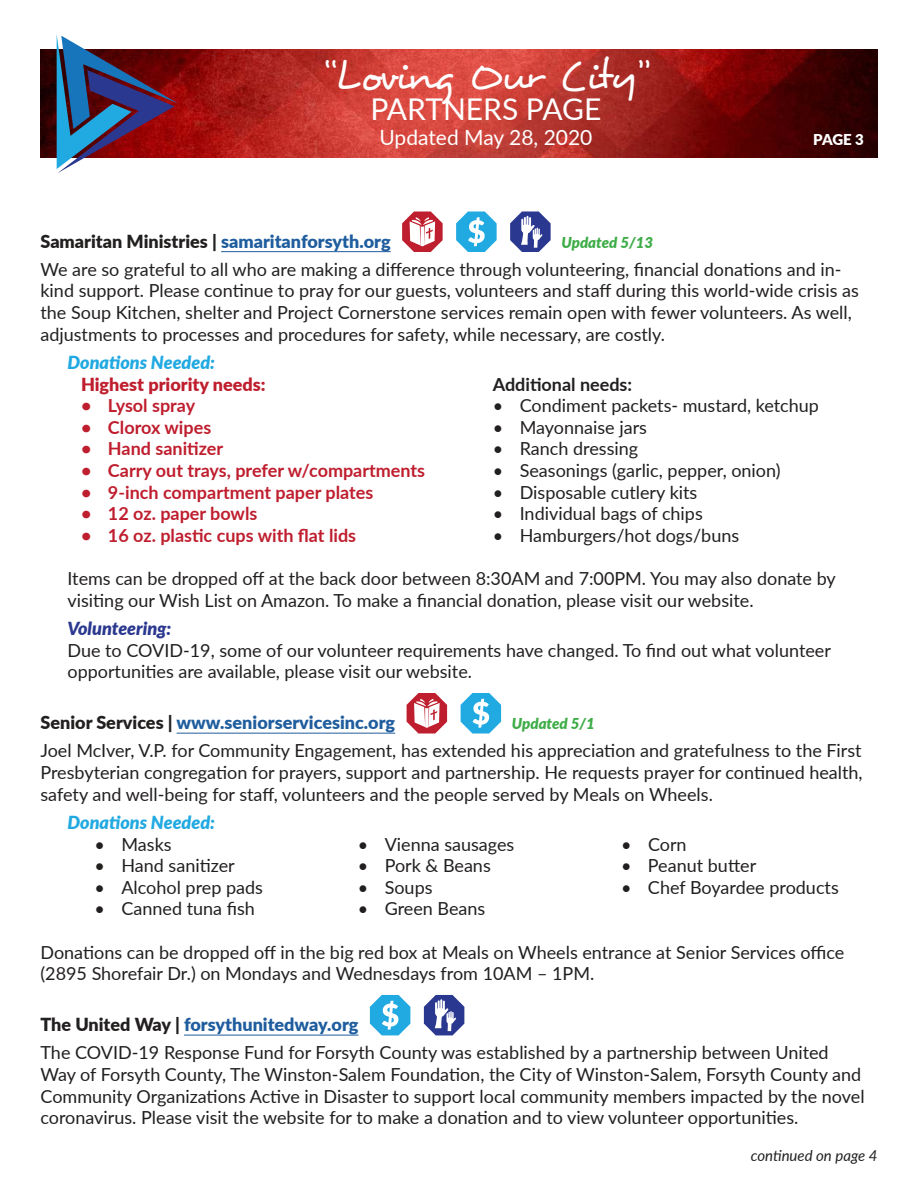
<style>
.page{position:relative;width:918px;height:1188px;background:#fff}
.page>*{position:absolute;margin:0;border:0;box-sizing:border-box;transform-origin:0 0}
.t1{font:42px "Desyrel";letter-spacing:-.085em;color:#fff}
.t2{font:30px "Lato";color:#fff}
.t3{font:21px "Lato";color:#fff}
.t4{font:18px/21.6px "Lato";color:#221f1f}
.t5{font:700 18px "Lato";color:#bf1e2e}
.t6{font:900 18px "Lato";color:#221f1f}
.t7{font:900 18px "Lato";color:#1f5d9e}
.t8{font:italic 900 18px "Lato";color:#21a9e1}
.t9{font:900 18px "Lato";color:#bf1e2e}
.t10{font:700 18px "Lato";color:#221f1f}
.t11{font:italic 900 18px "Lato";color:#2a388f}
.t12{font:italic 900 15px "Lato";color:#3fad48}
.t13{font:italic 15px "Lato";color:#221f1f}
.t14{font:900 15px "Lato";color:#fff}
.s1{color:#1f5d9e}
.s2{color:#221f1f}
.s3{font-weight:900}
.s4{font-weight:900;color:#1f5d9e}
</style>
<div class="page">
<img style="left:40px;top:50px;width:838px;height:108px">
<svg style="left:57px;top:35px;width:121px;height:138px"></svg>
<hr style="left:221px;top:251px;width:170px;height:1px;background:#1f5d9e">
<svg style="left:402px;top:212px;width:41px;height:40px"></svg>
<svg style="left:456px;top:212px;width:41px;height:40px"></svg>
<svg style="left:510px;top:212px;width:41px;height:40px"></svg>
<hr style="left:177px;top:733px;width:218px;height:1px;background:#1f5d9e">
<svg style="left:407px;top:693px;width:40px;height:41px"></svg>
<svg style="left:461px;top:693px;width:40px;height:41px"></svg>
<hr style="left:184px;top:1035px;width:175px;height:1px;background:#1f5d9e">
<svg style="left:370px;top:995px;width:40px;height:40px"></svg>
<svg style="left:424px;top:995px;width:40px;height:40px"></svg>
<h1 class="t1" style="left:324px;top:56px;width:326px">“Loving Our City”</h1>
<h2 class="t2" style="left:370px;top:87px;width:233px">PARTNERS PAGE</h2>
<p class="t3" style="left:380px;top:122px;width:214px">Updated May 28, 2020</p>
<p class="t14" style="left:813px;top:128px;width:52px">PAGE 3</p>
<p class="t6" style="left:40px;top:227px;width:352px">Samaritan Ministries | <span class="s1">samaritanforsyth.org</span></p>
<p class="t12" style="left:562px;top:236px;width:93px">Updated 5/13</p>
<p class="t4" style="left:40px;top:258px;width:820px">We are so grateful to all who are making a difference through volunteering, financial donations and in&shy;kind support. Please continue to pray for our guests, volunteers and staff during this world-wide crisis as the Soup Kitchen, shelter and Project Cornerstone services remain open with fewer volunteers. As well, adjustments to processes and procedures for safety, while necessary, are costly.</p>
<p class="t8" style="left:68px;top:349px;width:149px">Donations Needed:</p>
<p class="t9" style="left:81px;top:371px;width:186px">Highest priority needs:</p>
<p class="t5" style="left:81px;top:399px;width:116px">• Lysol spray</p>
<p class="t5" style="left:81px;top:420px;width:132px">• Clorox wipes</p>
<p class="t5" style="left:81px;top:436px;width:144px">• Hand sanitizer</p>
<p class="t5" style="left:81px;top:464px;width:346px">• Carry out trays, prefer w/compartments</p>
<p class="t5" style="left:81px;top:485px;width:294px">• 9-inch compartment paper plates</p>
<p class="t5" style="left:81px;top:500px;width:178px">• 12 oz. paper bowls</p>
<p class="t5" style="left:81px;top:522px;width:277px">• 16 oz. plastic cups with flat lids</p>
<p class="t10" style="left:493px;top:371px;width:141px">Additional needs:</p>
<p class="t4" style="left:493px;top:394px;width:328px">• Condiment packets- mustard, ketchup</p>
<p class="t4" style="left:493px;top:416px;width:156px">• Mayonnaise jars</p>
<p class="t4" style="left:493px;top:439px;width:147px">• Ranch dressing</p>
<p class="t4" style="left:493px;top:459px;width:289px">• Seasonings (garlic, pepper, onion)</p>
<p class="t4" style="left:493px;top:481px;width:206px">• Disposable cutlery kits</p>
<p class="t4" style="left:493px;top:504px;width:212px">• Individual bags of chips</p>
<p class="t4" style="left:493px;top:524px;width:248px">• Hamburgers/hot dogs/buns</p>
<p class="t4" style="left:68px;top:567px;width:770px">Items can be dropped off at the back door between 8:30AM and 7:00PM. You may also donate by visiting our Wish List on Amazon. To make a financial donation, please visit our website.</p>
<p class="t11" style="left:68px;top:615px;width:105px">Volunteering:</p>
<p class="t4" style="left:68px;top:638px;width:765px">Due to COVID-19, some of our volunteer requirements have changed. To find out what volunteer opportunities are available, please visit our website.</p>
<p class="t7" style="left:40px;top:709px;width:356px"><span class="s2">Senior Services |</span> www.seniorservicesinc.org</p>
<p class="t12" style="left:512px;top:718px;width:84px">Updated 5/1</p>
<p class="t4" style="left:40px;top:739px;width:824px;text-align:justify">Joel McIver, V.P. for Community Engagement, has extended his appreciation and gratefulness to the First Presbyterian congregation for prayers, support and partnership. He requests prayer for continued health, safety and well-being for staff, volunteers and the people served by Meals on Wheels.</p>
<p class="t8" style="left:68px;top:809px;width:149px">Donations Needed:</p>
<p class="t4" style="left:94px;top:832px;width:79px">• Masks</p>
<p class="t4" style="left:94px;top:854px;width:142px">• Hand sanitizer</p>
<p class="t4" style="left:94px;top:876px;width:170px">• Alcohol prep pads</p>
<p class="t4" style="left:94px;top:897px;width:162px">• Canned tuna fish</p>
<p class="t4" style="left:358px;top:834px;width:158px">• Vienna sausages</p>
<p class="t4" style="left:358px;top:854px;width:135px">• Pork &amp; Beans</p>
<p class="t4" style="left:358px;top:876px;width:76px">• Soups</p>
<p class="t4" style="left:358px;top:897px;width:129px">• Green Beans</p>
<p class="t4" style="left:621px;top:834px;width:67px">• Corn</p>
<p class="t4" style="left:621px;top:854px;width:137px">• Peanut butter</p>
<p class="t4" style="left:621px;top:878px;width:219px">• Chef Boyardee products</p>
<p class="t4" style="left:40px;top:940px;width:805px">Donations can be dropped off in the big red box at Meals on Wheels entrance at Senior Services office (2895 Shorefair Dr.) on Mondays and Wednesdays from 10AM – 1PM.</p>
<p class="t4" style="left:40px;top:1009px;width:790px;line-height:28.3px"><span class="s3">The United Way |</span> <span class="s4">forsythunitedway.org<br></span>The COVID-19 Response Fund for Forsyth County was established by a partnership between United</p>
<p class="t4" style="left:40px;top:1063px;width:826px">Way of Forsyth County, The Winston-Salem Foundation, the City of Winston-Salem, Forsyth County and<br>Community Organizations Active in Disaster to support local community members impacted by the novel coronavirus. Please visit the website for to make a donation and to view volunteer opportunities.</p>
<p class="t13" style="left:751px;top:1145px;width:128px">continued on page 4</p>
</div>
